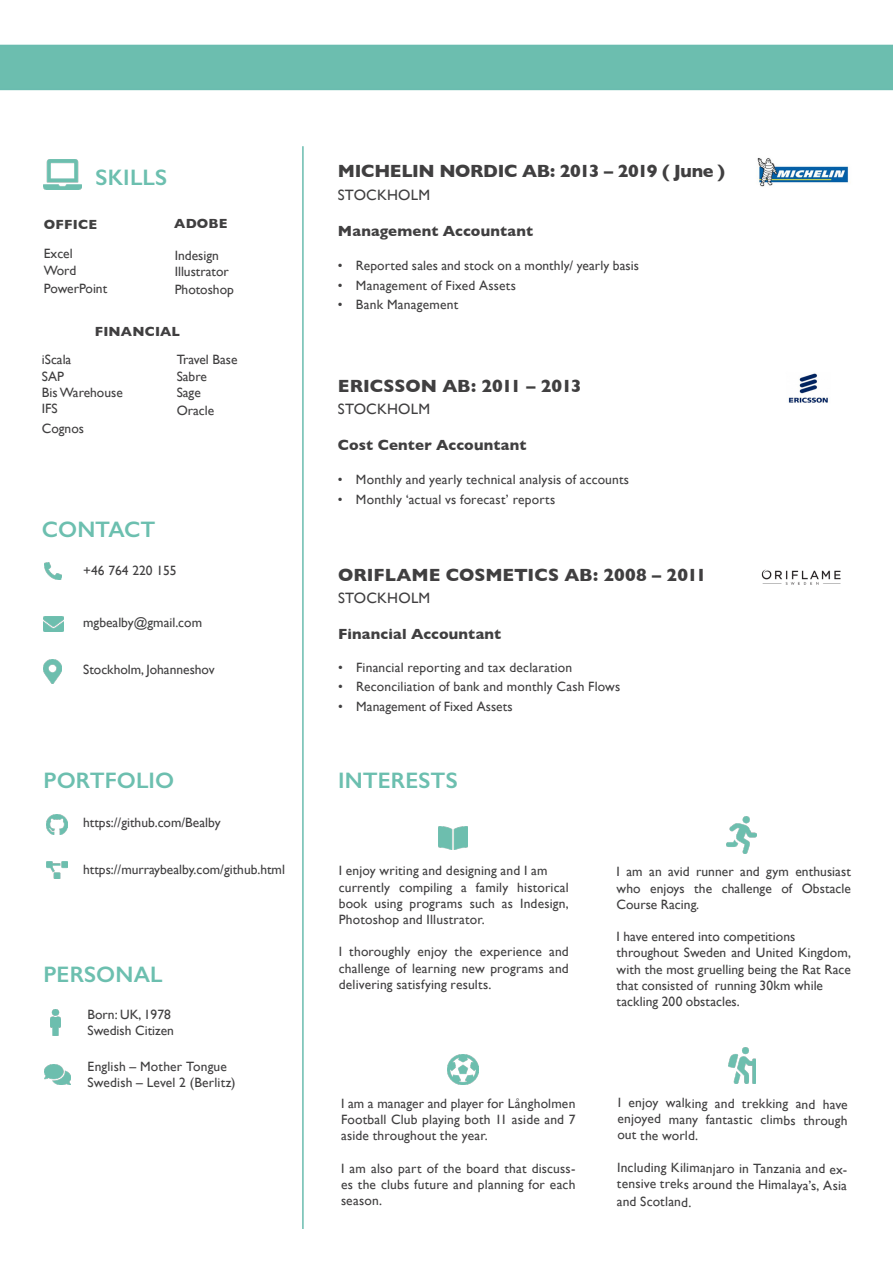
<style>
.page{position:relative;width:893px;height:1263px;background:#fff}
.page>*{position:absolute;margin:0;border:0;box-sizing:border-box;transform-origin:0 0}
.t1{font:600 22.5px "Gill Sans";letter-spacing:.005em;color:#6cbfaf}
.t2{font:700 18px "Gill Sans";letter-spacing:-.01em;color:#403f40}
.t3{font:700 15px "Gill Sans";letter-spacing:.01em;color:#403f40}
.t4{font:15px "Gill Sans";letter-spacing:.015em;color:#403f40}
.t5{font:13.5px/16.2px "Gill Sans";letter-spacing:.01em;color:#403f40;text-align:justify}
.t6{font:700 13.5px "Gill Sans";letter-spacing:.01em;color:#403f40}
.t7{font:700 13.5px "Gill Sans";letter-spacing:.015em;color:#404040}
</style>
<div class="page">
<hr style="left:302px;top:146px;width:2px;height:1083px;background:#6abcaf">
<img style="left:44px;top:563px;width:18px;height:17px">
<img style="left:44px;top:660px;width:18px;height:23px">
<img style="left:44px;top:617px;width:19px;height:14px">
<img style="left:44px;top:1064px;width:26px;height:21px">
<img style="left:448px;top:1054px;width:30px;height:31px">
<img style="left:728px;top:1047px;width:27px;height:37px">
<img style="left:439px;top:827px;width:28px;height:22px">
<img style="left:726px;top:816px;width:30px;height:37px">
<img style="left:761px;top:569px;width:80px;height:16px">
<img style="left:47px;top:814px;width:21px;height:21px">
<img style="left:51px;top:1009px;width:10px;height:27px">
<img style="left:44px;top:160px;width:37px;height:30px">
<div style="left:0;top:45px;width:893px;height:45px;background:#6cbeaf"></div>
<img style="left:788px;top:373px;width:40px;height:30px">
<img style="left:757px;top:158px;width:92px;height:29px">
<img style="left:47px;top:861px;width:21px;height:17px">
<p class="t1" style="left:95px;top:164px;width:73px">SKILLS</p>
<p class="t7" style="left:44px;top:213px;width:55px">OFFICE</p>
<p class="t6" style="left:174px;top:213px;width:55px">ADOBE</p>
<p class="t5" style="left:175px;top:247px;width:46px">Indesign</p>
<p class="t5" style="left:175px;top:263px;width:56px">Illustrator</p>
<p class="t5" style="left:175px;top:281px;width:61px">Photoshop</p>
<p class="t5" style="left:44px;top:246px;width:30px">Excel</p>
<p class="t5" style="left:44px;top:262px;width:34px">Word</p>
<p class="t5" style="left:44px;top:280px;width:65px">PowerPoint</p>
<p class="t6" style="left:95px;top:320px;width:87px">FINANCIAL</p>
<p class="t5" style="left:42px;top:352px;width:31px">iScala</p>
<p class="t5" style="left:42px;top:368px;width:24px">SAP</p>
<p class="t5" style="left:42px;top:384px;width:82px">Bis Warehouse</p>
<p class="t5" style="left:42px;top:400px;width:17px">IFS</p>
<p class="t5" style="left:42px;top:420px;width:44px">Cognos</p>
<p class="t5" style="left:177px;top:352px;width:62px">Travel Base</p>
<p class="t5" style="left:177px;top:368px;width:32px">Sabre</p>
<p class="t5" style="left:177px;top:384px;width:26px">Sage</p>
<p class="t5" style="left:177px;top:402px;width:39px">Oracle</p>
<p class="t1" style="left:42px;top:515px;width:115px">CONTACT</p>
<p class="t5" style="left:83px;top:563px;width:95px">+46 764 220 155</p>
<p class="t5" style="left:83px;top:614px;width:120px">mgbealby@gmail.com</p>
<p class="t5" style="left:83px;top:661px;width:133px">Stockholm, Johanneshov</p>
<p class="t1" style="left:44px;top:766px;width:132px">PORTFOLIO</p>
<p class="t5" style="left:83px;top:814px;width:139px">https://github.com/Bealby</p>
<p class="t5" style="left:83px;top:861px;width:203px">https://murraybealby.com/github.html</p>
<p class="t1" style="left:44px;top:960px;width:121px">PERSONAL</p>
<p class="t5" style="left:88px;top:1006px;width:85px">Born: UK, 1978</p>
<p class="t5" style="left:88px;top:1022px;width:88px">Swedish Citizen</p>
<p class="t5" style="left:88px;top:1058px;width:141px">English – Mother Tongue</p>
<p class="t5" style="left:88px;top:1074px;width:150px">Swedish – Level 2 (Berlitz)</p>
<p class="t2" style="left:338px;top:157px;width:389px">MICHELIN NORDIC AB: 2013 – 2019 ( June )</p>
<p class="t4" style="left:338px;top:186px;width:94px">STOCKHOLM</p>
<p class="t3" style="left:338px;top:219px;width:197px">Management Accountant</p>
<p class="t5" style="left:338px;top:257px;width:303px">• Reported sales and stock on a monthly/ yearly basis</p>
<p class="t5" style="left:338px;top:277px;width:180px">• Management of Fixed Assets</p>
<p class="t5" style="left:338px;top:296px;width:122px">• Bank Management</p>
<p class="t2" style="left:338px;top:371px;width:245px">ERICSSON AB: 2011 – 2013</p>
<p class="t4" style="left:338px;top:400px;width:94px">STOCKHOLM</p>
<p class="t3" style="left:338px;top:433px;width:190px">Cost Center Accountant</p>
<p class="t5" style="left:338px;top:471px;width:293px">• Monthly and yearly technical analysis of accounts</p>
<p class="t5" style="left:338px;top:491px;width:219px">• Monthly ‘actual vs forecast’ reports</p>
<p class="t2" style="left:338px;top:560px;width:370px">ORIFLAME COSMETICS AB: 2008 – 2011</p>
<p class="t4" style="left:338px;top:589px;width:94px">STOCKHOLM</p>
<p class="t3" style="left:338px;top:622px;width:165px">Financial Accountant</p>
<p class="t5" style="left:338px;top:659px;width:236px">• Financial reporting and tax declaration</p>
<p class="t5" style="left:338px;top:678px;width:284px">• Reconciliation of bank and monthly Cash Flows</p>
<p class="t5" style="left:338px;top:698px;width:176px">• Management of Fixed Assets</p>
<p class="t1" style="left:338px;top:766px;width:121px">INTERESTS</p>
<p class="t5" style="left:339px;top:862px;width:210px">I enjoy writing and designing and I am</p>
<p class="t5" style="left:339px;top:879px;width:232px">currently compiling a family historical book using programs such as Indesign, Photoshop and Illustrator.</p>
<p class="t5" style="left:339px;top:943px;width:232px">I thoroughly enjoy the experience and challenge of learning new programs and delivering satisfying results.</p>
<p class="t5" style="left:341px;top:1095px;width:236px">I am a manager and player for Långholmen Football Club playing both 11 aside and 7 aside throughout the year.</p>
<p class="t5" style="left:341px;top:1160px;width:236px">I am also part of the board that discuss&shy;es the clubs future and planning for each season.</p>
<p class="t5" style="left:617px;top:863px;width:236px">I am an avid runner and gym enthusiast who enjoys the challenge of Obstacle Course Racing.</p>
<p class="t5" style="left:617px;top:928px;width:180px">I have entered into competitions</p>
<p class="t5" style="left:617px;top:944px;width:236px">throughout Sweden and United Kingdom, with the most gruelling being the Rat Race that consisted of running 30km while</p>
<p class="t5" style="left:617px;top:993px;width:125px">tackling 200 obstacles.</p>
<p class="t5" style="left:617px;top:1095px;width:232px">I enjoy walking and trekking and have enjoyed many fantastic climbs through out the world.</p>
<p class="t5" style="left:617px;top:1159px;width:232px;line-height:16.8px">Including Kilimanjaro in Tanzania and ex&shy;tensive treks around the Himalaya’s, Asia and Scotland.</p>
</div>
